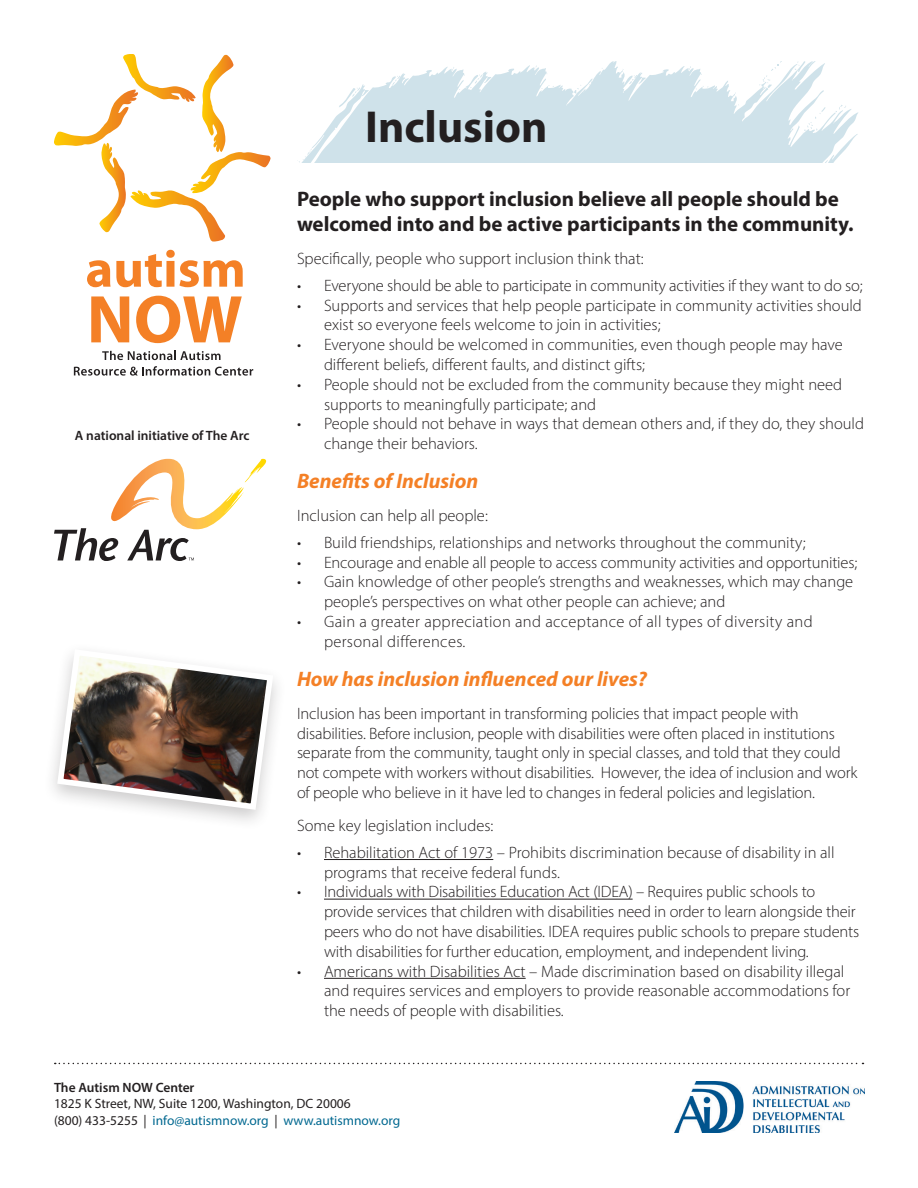
<style>
.page{position:relative;width:918px;height:1188px;background:#fff}
.page>*{position:absolute;margin:0;border:0;box-sizing:border-box;transform-origin:0 0}
.Header_1{font:700 45px "Myriad Pro";color:#231f20}
.Header_2{font:700 21px/25.2px "Myriad Pro";color:#231f20}
.Header_3_Question{font:italic 700 21px "Myriad Pro";color:#f48026}
.text_A{font:300 16.5px/19.8px "Myriad Pro";color:#231f20}
.text_A-2{font:300 16.5px/19.8px "Myriad Pro";letter-spacing:.02em;color:#231f20}
.t1{font:13.5px/16.2px "Myriad Pro";color:#231f20}
.t2{font:600 13.5px "Myriad Pro";color:#231f20}
.s1{color:#006890}
</style>
<div class="page">
<svg style="left:54px;top:54px;width:217px;height:188px"></svg>
<svg style="left:87px;top:250px;width:156px;height:37px"></svg>
<svg style="left:102px;top:351px;width:119px;height:9px"></svg>
<svg style="left:74px;top:366px;width:179px;height:10px"></svg>
<svg style="left:91px;top:296px;width:38px;height:46px"></svg>
<svg style="left:136px;top:296px;width:106px;height:47px"></svg>
<svg style="left:362px;top:61px;width:496px;height:102px;fill:#cfe2ea"></svg>
<svg style="left:534px;top:65px;width:3px;height:4px"></svg>
<svg style="left:392px;top:76px;width:9px;height:9px"></svg>
<svg style="left:548px;top:85px;width:6px;height:2px"></svg>
<svg style="left:696px;top:86px;width:13px;height:4px"></svg>
<svg style="left:452px;top:67px;width:39px;height:23px"></svg>
<svg style="left:835px;top:105px;width:13px;height:14px"></svg>
<svg style="left:574px;top:68px;width:72px;height:89px;background:#d5e5ec"></svg>
<svg style="left:721px;top:61px;width:105px;height:85px"></svg>
<svg style="left:299px;top:85px;width:70px;height:78px"></svg>
<svg style="left:55px;top:1063px;width:808px;height:1px"></svg>
<svg style="left:54px;top:528px;width:140px;height:33px"></svg>
<img style="left:109px;top:459px;width:158px;height:70px">
<img style="left:675px;top:1081px;width:189px;height:51px">
<img style="left:54px;top:655px;width:222px;height:158px">
<hr style="left:324px;top:859px;width:169px;height:1px;background:#231f20">
<hr style="left:324px;top:899px;width:309px;height:1px;background:#231f20">
<hr style="left:324px;top:978px;width:202px;height:1px;background:#231f20">
<p class="t2" style="left:75px;top:427px;width:176px">A national initiative of The Arc</p>
<p class="Header_1" style="left:365px;top:98px;width:184px">Inclusion</p>
<p class="Header_2" style="left:297px;top:185px;width:558px">People who support inclusion believe all people should be welcomed into and be active participants in the community.</p>
<p class="text_A" style="left:297px;top:249px;width:348px">Specifically, people who support inclusion think that:</p>
<p class="text_A" style="left:297px;top:275px;width:567px">• Everyone should be able to participate in community activities if they want to do so;</p>
<p class="text_A" style="left:324px;top:295px;width:539px;text-indent:-27px">• Supports and services that help people participate in community activities should exist so everyone feels welcome to join in activities;</p>
<p class="text_A" style="left:324px;top:335px;width:520px;text-indent:-27px">• Everyone should be welcomed in communities, even though people may have different beliefs, different faults, and distinct gifts;</p>
<p class="text_A" style="left:324px;top:374px;width:520px;text-indent:-27px">• People should not be excluded from the community because they might need supports to meaningfully participate; and</p>
<p class="text_A" style="left:324px;top:414px;width:542px;text-indent:-27px">• People should not behave in ways that demean others and, if they do, they should change their behaviors.</p>
<p class="Header_3_Question" style="left:297px;top:467px;width:183px">Benefits of Inclusion</p>
<p class="text_A" style="left:297px;top:506px;width:192px">Inclusion can help all people:</p>
<p class="text_A" style="left:297px;top:532px;width:510px">• Build friendships, relationships and networks throughout the community;</p>
<p class="text_A" style="left:297px;top:552px;width:562px">• Encourage and enable all people to access community activities and opportunities;</p>
<p class="text_A" style="left:324px;top:572px;width:531px;text-indent:-27px">• Gain knowledge of other people’s strengths and weaknesses, which may change people’s perspectives on what other people can achieve; and</p>
<p class="text_A-2" style="left:324px;top:611px;width:490px;text-indent:-27px">• Gain a greater appreciation and acceptance of all types of diversity and personal differences.</p>
<p class="Header_3_Question" style="left:297px;top:665px;width:352px">How has inclusion influenced our lives?</p>
<p class="text_A" style="left:297px;top:703px;width:562px">Inclusion has been important in transforming policies that impact people with disabilities. Before inclusion, people with disabilities were often placed in institutions separate from the community, taught only in special classes, and told that they could not compete with workers without disabilities. However, the idea of inclusion and work of people who believe in it have led to changes in federal policies and legislation.</p>
<p class="text_A" style="left:297px;top:816px;width:198px">Some key legislation includes:</p>
<p class="text_A" style="left:324px;top:842px;width:512px;text-indent:-27px">• Rehabilitation Act of 1973 – Prohibits discrimination because of disability in all programs that receive federal funds.</p>
<p class="text_A" style="left:324px;top:882px;width:537px;text-indent:-27px">• Individuals with Disabilities Education Act (IDEA) – Requires public schools to provide services that children with disabilities need in order to learn alongside their peers who do not have disabilities. IDEA requires public schools to prepare students with disabilities for further education, employment, and independent living.</p>
<p class="text_A" style="left:324px;top:961px;width:528px;text-indent:-27px">• Americans with Disabilities Act – Made discrimination based on disability illegal and requires services and employers to provide reasonable accommodations for the needs of people with disabilities.</p>
<p class="t2" style="left:54px;top:1079px;width:142px">The Autism NOW Center</p>
<p class="t1" style="left:54px;top:1096px;width:348px">1825 K Street, NW, Suite 1200, Washington, DC 20006<br>(800) 433-5255 | <span class="s1">info@autismnow.org</span> | <span class="s1">www.autismnow.org</span></p>
</div>
